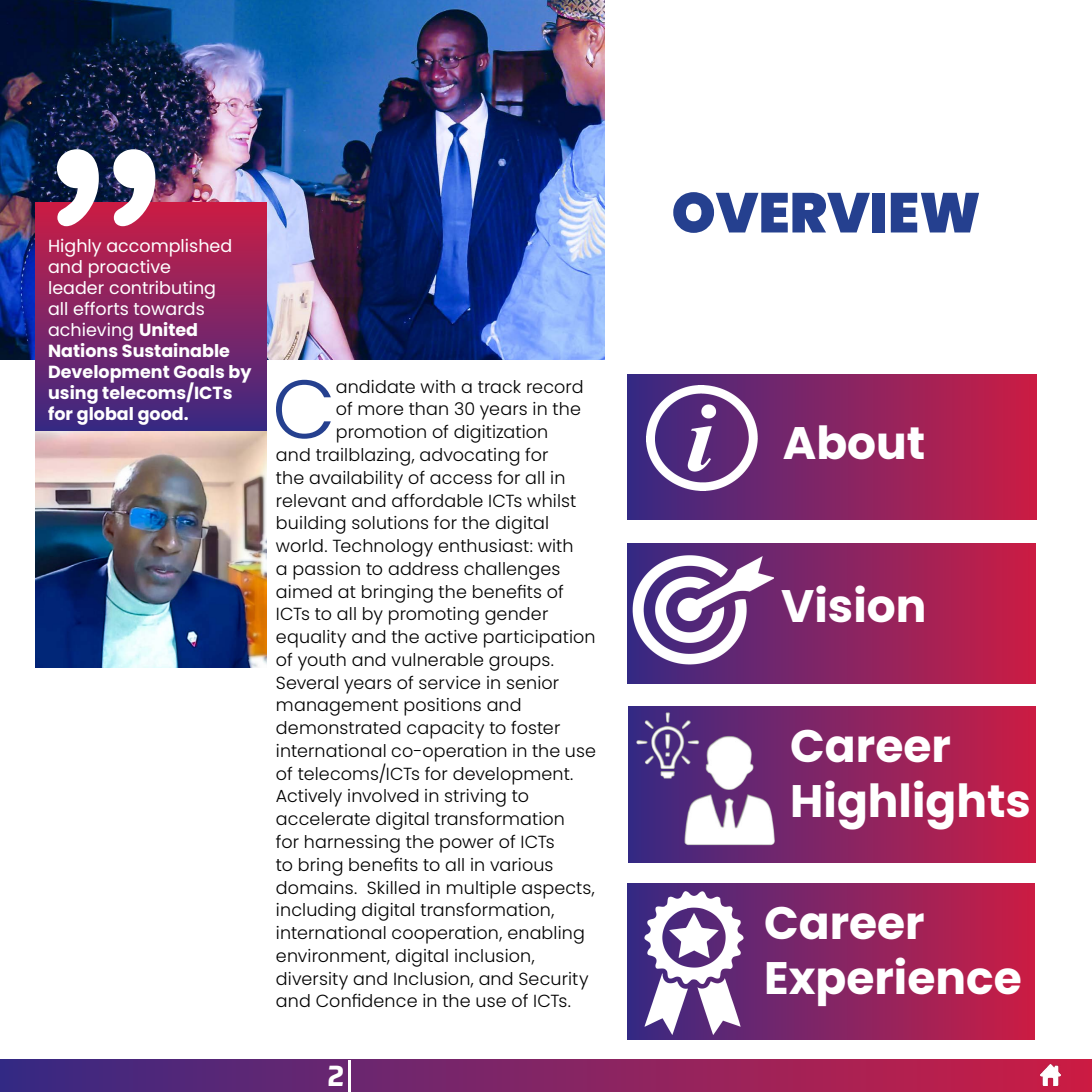
<style>
.page{position:relative;width:1092px;height:1092px;background:#fff}
.page>*{position:absolute;margin:0;border:0;box-sizing:border-box;transform-origin:0 0}
.t1{font:262.5px "Arial Rounded MT Bold";color:#fff}
.t2{font:300 82.6px "Poppins";color:#25408f}
.t3{font:900 56px "Poppins";color:#25408f}
.t4{font:700 45.5px/54.6px "Poppins";color:#fff}
.t5{font:700 29.75px "Prometo";color:#fff}
.t6{font:300 17.5px "Poppins";letter-spacing:.01em;color:#000}
.t7{font:17.5px/21px "Poppins";color:#fff}
.s1{font-weight:700}
</style>
<div class="page">
<div style="left:0;top:1060px;width:1091px;height:31px;background:linear-gradient(to right,#392b84,#cc1e44)"></div>
<hr style="left:348px;top:1060px;width:2px;height:31px;background:#fff">
<img style="left:1040px;top:1064px;width:19px;height:21px">
<img style="left:0;top:0;width:604px;height:360px">
<svg style="left:0;top:1059px;width:1091px;height:1px"></svg>
<div style="left:36px;top:202px;width:230px;height:229px;background:linear-gradient(to bottom,#cd1e44,#3a2a83)"></div>
<div style="left:629px;top:706px;width:406px;height:156px;background:linear-gradient(to right,#392a84,#cc1e45)"></div>
<div style="left:627px;top:883px;width:407px;height:156px;background:linear-gradient(to right,#392a84,#cc1e44)"></div>
<div style="left:627px;top:543px;width:408px;height:140px;background:linear-gradient(to right,#392a84,#cc1e45)"></div>
<div style="left:627px;top:374px;width:409px;height:145px;background:linear-gradient(to right,#3a2b85,#cc1d44)"></div>
<svg style="left:634px;top:710px;width:142px;height:136px"></svg>
<img style="left:636px;top:887px;width:118px;height:152px">
<svg style="left:643px;top:889px;width:102px;height:147px"></svg>
<img style="left:627px;top:548px;width:146px;height:124px">
<svg style="left:631px;top:554px;width:142px;height:110px"></svg>
<svg style="left:646px;top:385px;width:111px;height:105px"></svg>
<img style="left:36px;top:431px;width:230px;height:236px">
<h1 class="t1" style="left:47px;top:92px;width:122px">”</h1>
<p class="t7" style="left:48px;top:235px;width:205px">Highly accomplished and proactive<br>leader contributing<br>all efforts towards achieving <span class="s1">United<br>Nations Sustainable<br>Development Goals by using telecoms/ICTs for global good.</span></p>
<h2 class="t2" style="left:272px;top:361px;width:65px">C</h2>
<p class="t6" style="left:336px;top:376px;width:249px">andidate with a track record</p>
<p class="t6" style="left:336px;top:399px;width:247px">of more than 30 years in the</p>
<p class="t6" style="left:336px;top:422px;width:214px">promotion of digitization</p>
<p class="t6" style="left:276px;top:444px;width:274px">and trailblazing, advocating for</p>
<p class="t6" style="left:276px;top:467px;width:291px">the availability of access for all in</p>
<p class="t6" style="left:276px;top:490px;width:302px">relevant and affordable ICTs whilst</p>
<p class="t6" style="left:276px;top:513px;width:274px">building solutions for the digital</p>
<p class="t6" style="left:276px;top:535px;width:299px">world. Technology enthusiast: with</p>
<p class="t6" style="left:276px;top:558px;width:286px">a passion to address challenges</p>
<p class="t6" style="left:276px;top:581px;width:289px">aimed at bringing the benefits of</p>
<p class="t6" style="left:276px;top:604px;width:274px">ICTs to all by promoting gender</p>
<p class="t6" style="left:276px;top:626px;width:321px">equality and the active participation</p>
<p class="t6" style="left:276px;top:649px;width:279px">of youth and vulnerable groups.</p>
<p class="t6" style="left:276px;top:672px;width:285px">Several years of service in senior</p>
<p class="t6" style="left:276px;top:695px;width:247px">management positions and</p>
<p class="t6" style="left:276px;top:717px;width:286px">demonstrated capacity to foster</p>
<p class="t6" style="left:276px;top:740px;width:321px">international co-operation in the use</p>
<p class="t6" style="left:276px;top:763px;width:299px">of telecoms/ICTs for development.</p>
<p class="t6" style="left:276px;top:786px;width:254px">Actively involved in striving to</p>
<p class="t6" style="left:276px;top:808px;width:290px">accelerate digital transformation</p>
<p class="t6" style="left:276px;top:831px;width:280px">for harnessing the power of ICTs</p>
<p class="t6" style="left:276px;top:854px;width:279px">to bring benefits to all in various</p>
<p class="t6" style="left:276px;top:877px;width:320px">domains. Skilled in multiple aspects,</p>
<p class="t6" style="left:276px;top:899px;width:280px">including digital transformation,</p>
<p class="t6" style="left:276px;top:922px;width:310px">international cooperation, enabling</p>
<p class="t6" style="left:276px;top:945px;width:260px">environment, digital inclusion,</p>
<p class="t6" style="left:276px;top:968px;width:314px">diversity and Inclusion, and Security</p>
<p class="t6" style="left:276px;top:990px;width:296px">and Confidence in the use of ICTs.</p>
<h3 class="t5" style="left:328px;top:1056px;width:18px">2</h3>
<h3 class="t3" style="left:671px;top:180px;width:311px">OVERVIEW</h3>
<h3 class="t4" style="left:782px;top:416px;width:144px">About</h3>
<h3 class="t4" style="left:781px;top:579px;width:147px">Vision</h3>
<h3 class="t4" style="left:790px;top:719px;width:242px">Career<br>Highlights</h3>
<h3 class="t4" style="left:764px;top:895px;width:259px">Career<br>Experience</h3>
</div>
